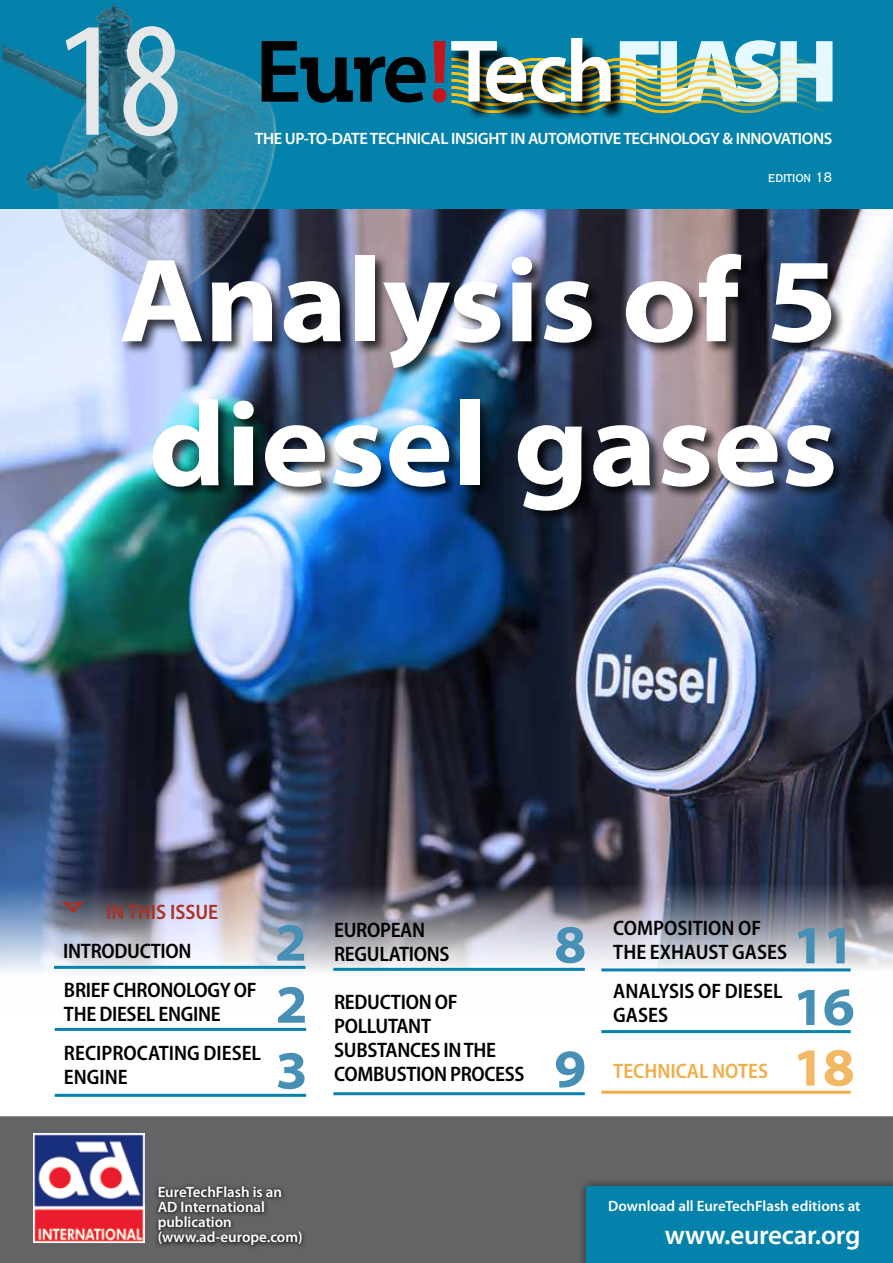
<style>
.page{position:relative;width:893px;height:1263px;background:#fff}
.page>*{position:absolute;margin:0;border:0;box-sizing:border-box;transform-origin:0 0}
.t1{font:condensed 165px "Myriad Pro";color:#e6e7e8}
.t2{font:700 semi-expanded 120px/144px "Myriad Pro";color:#fff}
.t3{font:700 semi-expanded 54px "Myriad Pro";color:#478fb4}
.t4{font:700 semi-expanded 54px "Myriad Pro";color:#f3b863}
.t5{font:600 27px "Myriad Pro";letter-spacing:-.01em;color:#fff}
.t6{font:600 semi-condensed 21px/24px "Myriad Pro";letter-spacing:-.015em;color:#000}
.t7{font:600 semi-condensed 21px "Myriad Pro";color:#f1ad46}
.t8{font:600 semi-condensed 21px "Myriad Pro";color:#ab3123}
.t9{font:condensed 18px "Copperplate Gothic BT";letter-spacing:-.025em;color:#fff}
.t10{font:600 16.5px "Myriad Pro";letter-spacing:-.025em;color:#fff}
.t11{font:600 15px/15px "Myriad Pro";color:#fff}
</style>
<div class="page">
<img style="left:0;top:208px;width:893px;height:765px">
<div style="left:0;top:0;width:893px;height:208px;background:#0482ab"></div>
<img style="left:0;top:4px;width:284px;height:298px">
<svg style="left:262px;top:41px;width:163px;height:61px"></svg>
<div style="left:450px;top:40px;width:175px;height:81px;background:#000;opacity:.75"></div>
<svg style="left:433px;top:38px;width:399px;height:75px"></svg>
<div style="left:0;top:1116px;width:893px;height:147px;background:#636466"></div>
<svg style="left:154px;top:1182px;width:152px;height:68px;background:#515253"></svg>
<img style="left:34px;top:1133px;width:110px;height:109px">
<div style="left:577px;top:1177px;width:316px;height:86px;background:#000;opacity:.6"></div>
<div style="left:586px;top:1186px;width:307px;height:77px;background:#0482ab"></div>
<hr style="left:54px;top:966px;width:251px;height:3px;background:#0482ab">
<hr style="left:55px;top:1094px;width:251px;height:3px;background:#0482ab">
<hr style="left:333px;top:1092px;width:252px;height:3px;background:#0482ab">
<hr style="left:601px;top:968px;width:250px;height:3px;background:#0482ab">
<div style="left:120px;top:252px;width:728px;height:272px;background:#000;opacity:.75"></div>
<hr style="left:601px;top:1091px;width:250px;height:3px;background:#f1ad46">
<hr style="left:333px;top:968px;width:252px;height:3px;background:#0482ab">
<hr style="left:55px;top:1028px;width:251px;height:3px;background:#0482ab">
<hr style="left:601px;top:1030px;width:250px;height:3px;background:#0482ab">
<svg style="left:62px;top:902px;width:22px;height:12px"></svg>
<h1 class="t1" style="left:55px;top:-20px;width:129px">18</h1>
<p class="t10" style="left:255px;top:128px;width:579px">THE UP-TO-DATE TECHNICAL INSIGHT IN AUTOMOTIVE TECHNOLOGY &amp; INNOVATIONS</p>
<p class="t9" style="left:768px;top:168px;width:66px">edition 18</p>
<h2 class="t2" style="left:119px;top:230px;width:720px">Analysis of 5 diesel gases</h2>
<p class="t8" style="left:106px;top:900px;width:114px">IN THIS ISSUE</p>
<p class="t6" style="left:63px;top:939px;width:130px">INTRODUCTION</p>
<h3 class="t3" style="left:275px;top:912px;width:34px">2</h3>
<p class="t6" style="left:334px;top:919px;width:117px">EUROPEAN<br>REGULATIONS</p>
<h3 class="t3" style="left:554px;top:914px;width:34px">8</h3>
<p class="t6" style="left:613px;top:916px;width:175px">COMPOSITION OF<br>THE EXHAUST GASES</p>
<h3 class="t3" style="left:792px;top:915px;width:64px">11</h3>
<p class="t6" style="left:64px;top:978px;width:194px">BRIEF CHRONOLOGY OF<br>THE DIESEL ENGINE</p>
<h3 class="t3" style="left:275px;top:974px;width:34px">2</h3>
<p class="t6" style="left:613px;top:979px;width:171px">ANALYSIS OF DIESEL<br>GASES</p>
<h3 class="t3" style="left:792px;top:976px;width:64px">16</h3>
<p class="t6" style="left:334px;top:990px;width:192px">REDUCTION OF<br>POLLUTANT<br>SUBSTANCES IN THE<br>COMBUSTION PROCESS</p>
<p class="t6" style="left:64px;top:1041px;width:199px">RECIPROCATING DIESEL<br>ENGINE</p>
<h3 class="t3" style="left:275px;top:1040px;width:34px">3</h3>
<h3 class="t4" style="left:792px;top:1037px;width:64px">18</h3>
<h3 class="t3" style="left:554px;top:1038px;width:34px">9</h3>
<p class="t7" style="left:613px;top:1060px;width:156px">TECHNICAL NOTES</p>
<p class="t11" style="left:158px;top:1184px;width:146px">EureTechFlash is an<br>AD International publication (www.ad-europe.com)</p>
<p class="t11" style="left:608px;top:1198px;width:254px">Download all EureTechFlash editions at</p>
<p class="t5" style="left:665px;top:1217px;width:197px">www.eurecar.org</p>
</div>
